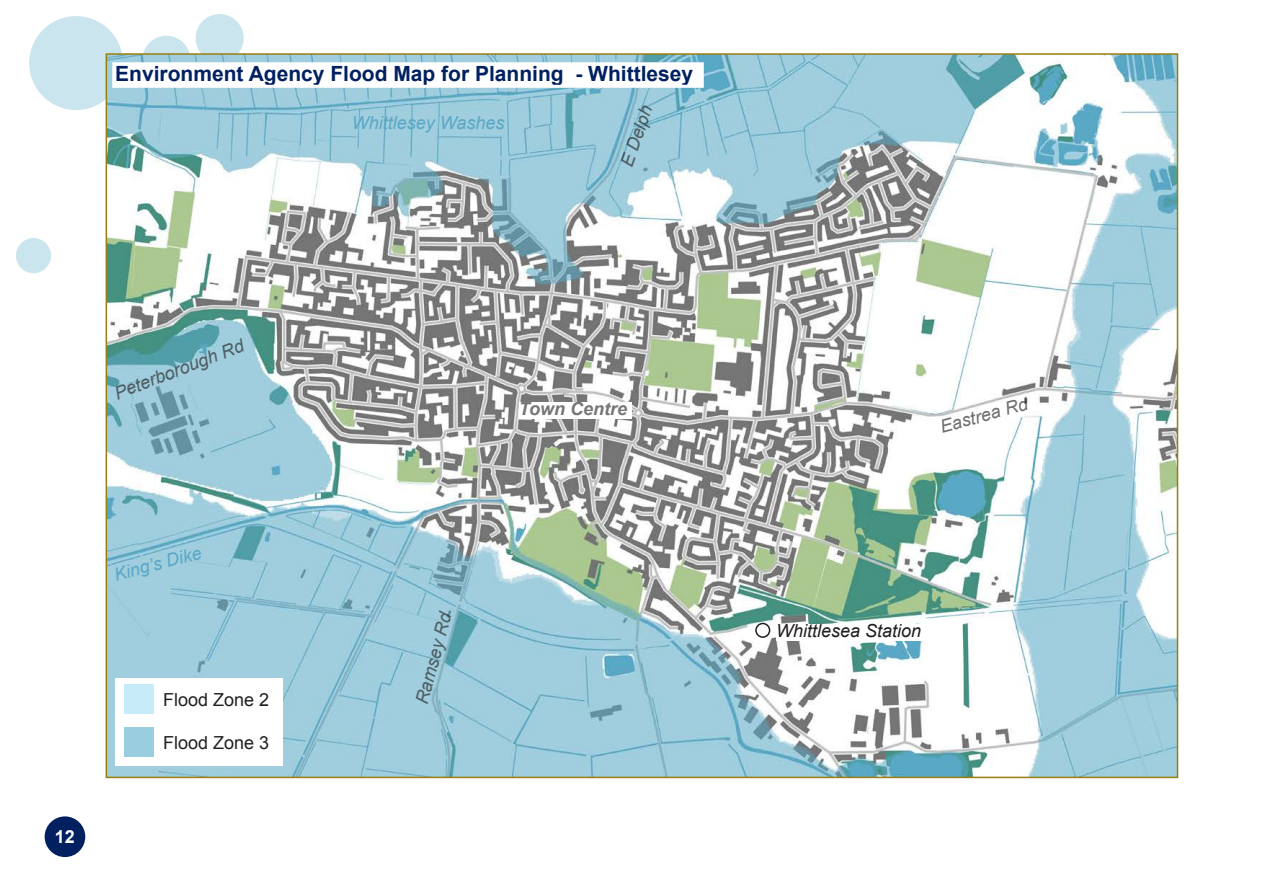
<style>
.page{position:relative;width:1263px;height:893px;background:#fff}
.page>*{position:absolute;margin:0;border:0;box-sizing:border-box;transform-origin:0 0}
.Whittlesey_Sub_Headi{font:700 21px "Arial";color:#002060}
.Body{font:italic 18px "Arial";color:#231f20}
.Body-2{font:italic 18px "Arial";color:#59a8c6}
.Body-3{font:18px "Arial";color:#231f20}
.Body-4{font:italic 700 18px "Arial";color:#757575}
.t1{font:700 18px "Arial";color:#fff}
</style>
<div class="page">
<div style="left:29px;top:16px;width:94px;height:94px;background:#cae5ee;border-radius:50%"></div>
<svg style="left:142px;top:36px;width:48px;height:48px"></svg>
<svg style="left:196px;top:14px;width:48px;height:48px;background:#c7e1e6"></svg>
<div style="left:16px;top:238px;width:35px;height:35px;background:#cae5ee;border-radius:50%"></div>
<div style="left:45px;top:816px;width:40px;height:41px;background:#002060;border-radius:50%"></div>
<img style="left:109px;top:56px;width:1066px;height:719px">
<div style="left:114px;top:64px;width:588px;height:22px;background:#fff"></div>
<div style="left:112px;top:62px;width:592px;height:26px;border:3px solid #fff"></div>
<div style="left:115px;top:678px;width:167px;height:87px;background:#fff"></div>
<div style="left:124px;top:684px;width:30px;height:30px;background:#c7ebf8"></div>
<div style="left:124px;top:728px;width:30px;height:29px;background:#99cede"></div>
<div style="left:756px;top:623px;width:14px;height:14px;background:#fffeff;border-radius:50%"></div>
<div style="left:755px;top:623px;width:15px;height:15px;border:2px solid #231f20;border-radius:50%"></div>
<div style="left:519px;top:402px;width:112px;height:16px;background:#fff"></div>
<div style="left:776px;top:624px;width:149px;height:17px;background:#fff"></div>
<p class="Whittlesey_Sub_Headi" style="left:115px;top:59px;width:579px">Environment Agency Flood Map for Planning - Whittlesey</p>
<p class="Body-2" style="left:352px;top:111px;width:154px">Whittlesey Washes</p>
<p class="Body" style="left:615px;top:162px;width:66px;rotate:-71deg">E Delph</p>
<p class="Body" style="left:111px;top:383px;width:139px;rotate:-21deg">Peterborough Rd</p>
<p class="Body-2" style="left:111px;top:564px;width:91px;rotate:-15deg">King’s Dike</p>
<p class="t1" style="left:55px;top:825px;width:22px">12</p>
<p class="Body-3" style="left:163px;top:688px;width:108px">Flood Zone 2</p>
<p class="Body-3" style="left:163px;top:731px;width:108px">Flood Zone 3</p>
<p class="Body-4" style="left:519px;top:397px;width:110px">Town Centre</p>
<p class="Body" style="left:410px;top:701px;width:96px;rotate:-75deg">Ramsey Rd</p>
<p class="Body" style="left:937px;top:415px;width:92px;rotate:-15deg">Eastrea Rd</p>
<p class="Body" style="left:776px;top:619px;width:147px">Whittlesea Station</p>
</div>
